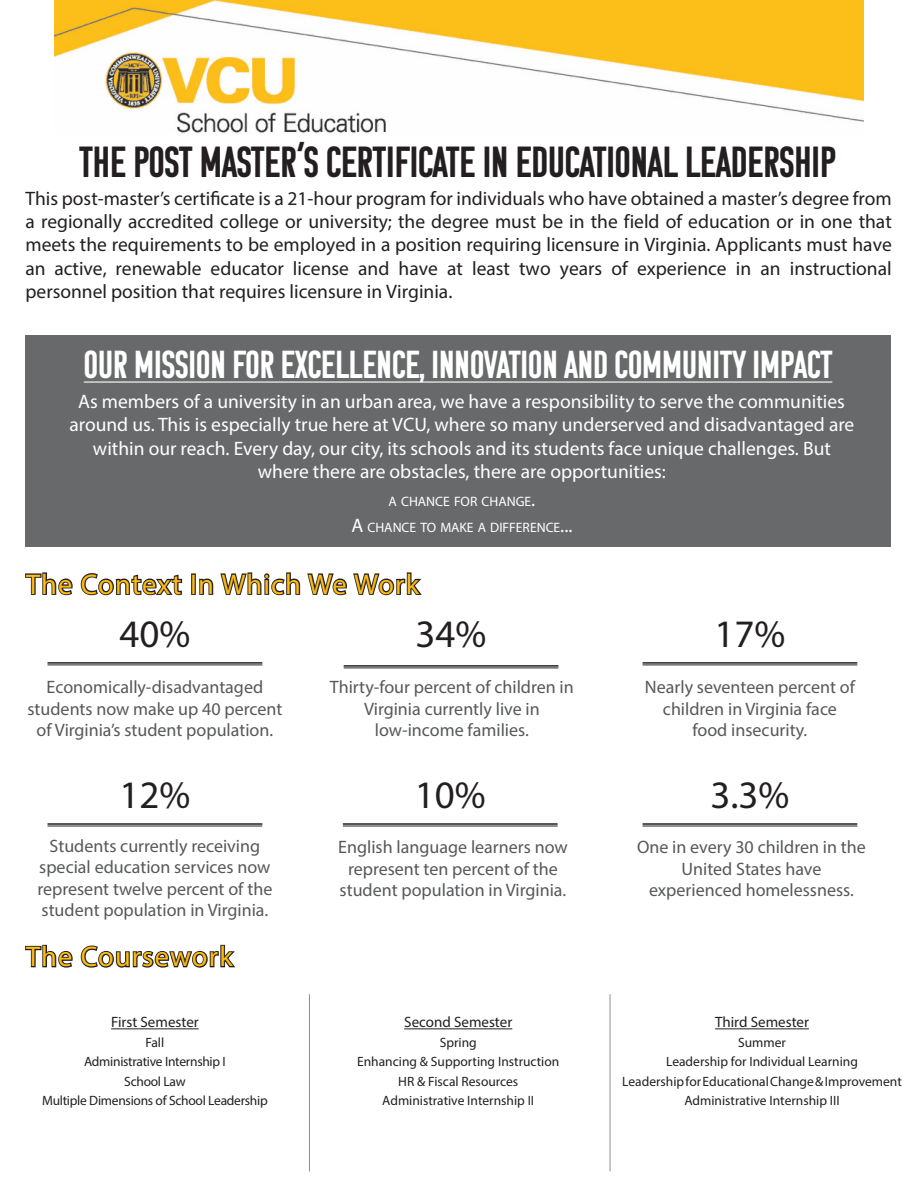
<style>
.page{position:relative;width:918px;height:1188px;background:#fff}
.page>*{position:absolute;margin:0;border:0;box-sizing:border-box;transform-origin:0 0}
.t1{font:43.5px "Komu B";color:#231f20}
.t2{font:39px "Komu B";color:#fff}
.t3{font:39px "Myriad Pro";color:#231f20}
.t4{font:28.5px "Myriad Pro";letter-spacing:.04em;color:#fdbc12}
.t5{font:19.5px/23.4px "Myriad Pro";color:#231f20;text-align:justify}
.t6{font:19.5px "Myriad Pro";color:#fff}
.t7{font:18px/21.6px "Myriad Pro";color:#57585a;text-align:center}
.t8{font:15px "Myriad Pro";color:#231f20}
.t9{font:13.65px "Myriad Pro";color:#fff}
.t10{font:13.5px "Myriad Pro";color:#231f20}
.t11{font:13.5px "Myriad Pro";letter-spacing:-.02em;color:#231f20}
.s1{font-size:19.5px}
</style>
<div class="page">
<div style="left:26px;top:335px;width:865px;height:212px;background:#68696a"></div>
<hr style="left:84px;top:381px;width:748px;height:2px;background:#fff">
<hr style="left:48px;top:662px;width:214px;height:2px;background:#231f20">
<hr style="left:48px;top:665px;width:214px;height:1px;background:#231f20">
<svg style="left:25px;top:572px;width:48px;height:24px"></svg>
<svg style="left:80px;top:573px;width:103px;height:23px"></svg>
<div style="left:191px;top:573px;width:5px;height:22px;border:2px solid #231f20"></div>
<svg style="left:199px;top:572px;width:223px;height:24px"></svg>
<hr style="left:643px;top:823px;width:214px;height:2px;background:#231f20">
<hr style="left:643px;top:826px;width:214px;height:1px;background:#231f20">
<hr style="left:343px;top:823px;width:215px;height:2px;background:#231f20">
<hr style="left:343px;top:826px;width:215px;height:1px;background:#231f20">
<hr style="left:48px;top:823px;width:214px;height:2px;background:#231f20">
<hr style="left:48px;top:826px;width:214px;height:1px;background:#231f20">
<hr style="left:643px;top:662px;width:214px;height:2px;background:#231f20">
<hr style="left:643px;top:665px;width:214px;height:1px;background:#231f20">
<hr style="left:344px;top:665px;width:214px;height:2px;background:#231f20">
<hr style="left:344px;top:668px;width:214px;height:1px;background:#231f20">
<svg style="left:25px;top:944px;width:48px;height:24px"></svg>
<svg style="left:80px;top:944px;width:155px;height:24px"></svg>
<hr style="left:111px;top:1028px;width:88px;height:1px;background:#231f20">
<hr style="left:404px;top:1028px;width:108px;height:1px;background:#231f20">
<hr style="left:715px;top:1028px;width:94px;height:1px;background:#231f20">
<hr style="left:610px;top:994px;width:1px;height:177px;background:#8d8f92">
<hr style="left:309px;top:994px;width:1px;height:177px;background:#8d8f92">
<img style="left:54px;top:0;width:810px;height:134px">
<p class="t1" style="left:80px;top:138px;width:757px">THE POST MASTER’S CERTIFICATE IN EDUCATIONAL LEADERSHIP</p>
<p class="t5" style="left:25px;top:186px;width:868px">This post-master’s certificate is a 21-hour program for individuals who have obtained a master’s degree from a regionally accredited college or university; the degree must be in the field of education or in one that meets the requirements to be employed in a position requiring licensure in Virginia. Applicants must have an active, renewable educator license and have at least two years of experience in an instructional personnel position that requires licensure in Virginia.</p>
<p class="t2" style="left:84px;top:343px;width:750px">OUR MISSION FOR EXCELLENCE, INNOVATION AND COMMUNITY IMPACT</p>
<p class="t6" style="left:78px;top:389px;width:768px">As members of a university in an urban area, we have a responsibility to serve the communities</p>
<p class="t6" style="left:69px;top:413px;width:786px">around us. This is especially true here at VCU, where so many underserved and disadvantaged are</p>
<p class="t6" style="left:93px;top:436px;width:739px">within our reach. Every day, our city, its schools and its students face unique challenges. But</p>
<p class="t6" style="left:258px;top:460px;width:409px">where there are obstacles, there are opportunities:</p>
<p class="t9" style="left:389px;top:493px;width:148px">A CHANCE FOR CHANGE<span class="s1">.</span></p>
<p class="t9" style="left:351px;top:519px;width:223px"><span class="s1">A</span> CHANCE TO MAKE A DIFFERENCE<span class="s1">...</span></p>
<p class="t4" style="left:26px;top:567px;width:395px">The Context In Which We Work</p>
<p class="t3" style="left:119px;top:610px;width:72px">40%</p>
<p class="t7" style="left:47px;top:676px;width:218px">Economically-disadvantaged</p>
<p class="t7" style="left:28px;top:698px;width:256px">students now make up 40 percent of Virginia’s student population.</p>
<p class="t3" style="left:416px;top:610px;width:72px">34%</p>
<p class="t3" style="left:715px;top:610px;width:72px">17%</p>
<p class="t7" style="left:330px;top:676px;width:245px">Thirty-four percent of children in<br>Virginia currently live in</p>
<p class="t7" style="left:375px;top:719px;width:155px">low-income families.</p>
<p class="t7" style="left:645px;top:676px;width:212px">Nearly seventeen percent of</p>
<p class="t7" style="left:663px;top:698px;width:176px">children in Virginia face</p>
<p class="t7" style="left:693px;top:719px;width:116px">food insecurity.</p>
<p class="t3" style="left:119px;top:771px;width:72px">12%</p>
<p class="t3" style="left:415px;top:771px;width:72px">10%</p>
<p class="t3" style="left:710px;top:771px;width:80px">3.3%</p>
<p class="t7" style="left:50px;top:834px;width:212px">Students currently receiving</p>
<p class="t7" style="left:38px;top:856px;width:236px;text-align:justify">special education services now represent twelve percent of the student population in Virginia.</p>
<p class="t4" style="left:26px;top:939px;width:208px">The Coursework</p>
<p class="t8" style="left:111px;top:1013px;width:89px">First Semester</p>
<p class="t10" style="left:146px;top:1034px;width:20px">Fall</p>
<p class="t11" style="left:84px;top:1054px;width:143px">Administrative Internship I</p>
<p class="t11" style="left:124px;top:1073px;width:63px">School Law</p>
<p class="t11" style="left:42px;top:1092px;width:227px">Multiple Dimensions of School Leadership</p>
<p class="t7" style="left:338px;top:836px;width:231px">English language learners now represent ten percent of the</p>
<p class="t7" style="left:340px;top:879px;width:228px">student population in Virginia.</p>
<p class="t8" style="left:404px;top:1013px;width:110px">Second Semester</p>
<p class="t10" style="left:440px;top:1034px;width:39px">Spring</p>
<p class="t10" style="left:357px;top:1054px;width:204px">Enhancing &amp; Supporting Instruction</p>
<p class="t10" style="left:398px;top:1073px;width:121px">HR &amp; Fiscal Resources</p>
<p class="t10" style="left:382px;top:1092px;width:153px">Administrative Internship II</p>
<p class="t7" style="left:637px;top:836px;width:230px">One in every 30 children in the<br>United States have</p>
<p class="t7" style="left:649px;top:879px;width:206px">experienced homelessness.</p>
<p class="t8" style="left:715px;top:1013px;width:95px">Third Semester</p>
<p class="t10" style="left:738px;top:1034px;width:49px">Summer</p>
<p class="t10" style="left:666px;top:1054px;width:193px">Leadership for Individual Learning</p>
<p class="t10" style="left:622px;top:1073px;width:281px">Leadership for Educational Change &amp; Improvement</p>
<p class="t10" style="left:684px;top:1092px;width:157px">Administrative Internship III</p>
</div>
